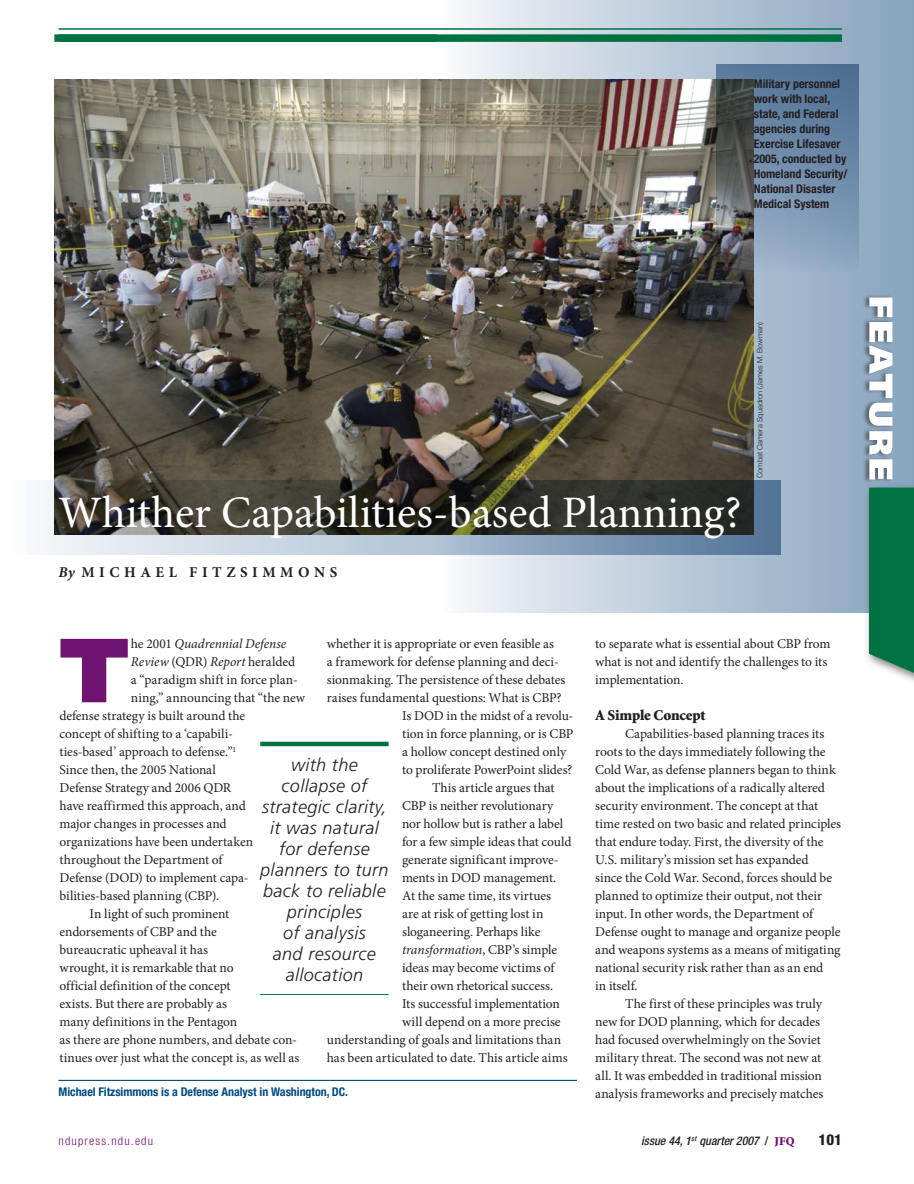
<style>
.page{position:relative;width:914px;height:1184px;background:#fff}
.page>*{position:absolute;margin:0;border:0;box-sizing:border-box;transform-origin:0 0}
.t1{font:900 90.9px "Frutiger LT Std";color:#701471}
.t2{font:45px "Minion Pro";color:#fff}
.t3{font:italic 300 18px/21px "Frutiger LT Std";letter-spacing:.02em;color:#231f20;text-align:center}
.t4{font:700 15px "Minion Pro";letter-spacing:.3em;color:#231f20}
.t5{font:900 15px "Minion Std";letter-spacing:-.01em;color:#231f20}
.t6{font:800 condensed 15px "Helvetica Neue LT Std";color:#231f20}
.t7{font:13.5px/18px "Minion Pro";letter-spacing:-.005em;color:#231f20}
.t8{font:italic 13.5px "Minion Pro";letter-spacing:-.005em;color:#231f20}
.t9{font:700 condensed 12px/15px "Helvetica Neue LT Std";color:#231f20}
.t10{font:700 condensed 12px "Helvetica Neue LT Std";letter-spacing:-.005em;color:#004a80}
.t11{font:italic 500 condensed 12px "Helvetica Neue LT Std";color:#231f20}
.t12{font:300 condensed 12px "Helvetica Neue LT Std";letter-spacing:.1em;color:#701471}
.t13{font:300 7.5px "Helvetica Neue LT Std";color:#231f20}
.s1{font-style:italic}
.s2{font-style:normal}
.s3{font-family:"Minion Std";font-weight:900;font-style:normal;font-stretch:normal;color:#701471}
</style>
<div class="page">
<div style="left:438px;top:0;width:476px;height:612px;background:linear-gradient(to right,#f5f6fa,#84a1bc)"></div>
<div style="left:260px;top:741px;width:128px;height:5px;background:#007242"></div>
<hr style="left:260px;top:994px;width:128px;height:1px;background:#007242">
<img style="left:54px;top:79px;width:699px;height:401px">
<div style="left:54px;top:34px;width:788px;height:8px;background:#007242"></div>
<hr style="left:58px;top:1079px;width:519px;height:2px;background:#004a80">
<svg style="left:42px;top:480px;width:738px;height:74px;background:#565b5b"></svg>
<svg style="left:716px;top:64px;width:142px;height:209px;background:#6a7f95"></svg>
<div style="left:864px;top:482px;width:50px;height:212px;background:#231f20;opacity:.6"></div>
<svg style="left:868px;top:487px;width:46px;height:194px;background:#1b7f56"></svg>
<div style="left:861px;top:293px;width:32px;height:190px;background:#231f20;opacity:.5"></div>
<svg style="left:868px;top:297px;width:24px;height:182px"></svg>
<hr style="left:58px;top:28px;width:784px;height:2px;background:#007242">
<svg style="left:908px;top:0;width:6px;height:5px"></svg>
<p class="t9" style="left:753px;top:76px;width:95px">Military personnel work with local, state, and Federal agencies during<br>Exercise Lifesaver<br>2005, conducted by<br>Homeland Security/<br>National Disaster<br>Medical System</p>
<h2 class="t2" style="left:58px;top:483px;width:684px">Whither Capabilities-based Planning?</h2>
<p class="t4" style="left:58px;top:561px;width:220px"><span class="s1">By</span> MICHAEL FITZSIMM</p>
<p class="t4" style="left:298px;top:561px;width:41px">ONS</p>
<p class="t13" style="left:755px;top:478px;width:158px;rotate:-90deg">Combat Camera Squadron (James M. Bowman)</p>
<h1 class="t1" style="left:60px;top:615px;width:71px">T</h1>
<p class="t8" style="left:131px;top:634px;width:157px"><span class="s2">he 2001</span> Quadrennial Defense</p>
<p class="t7" style="left:327px;top:635px;width:229px">whether it is appropriate or even feasible as</p>
<p class="t7" style="left:327px;top:653px;width:233px">a framework for defense planning and deci-</p>
<p class="t7" style="left:327px;top:671px;width:240px">sionmaking. The persistence of these debates</p>
<p class="t7" style="left:327px;top:689px;width:236px">raises fundamental questions: What is CBP?</p>
<p class="t7" style="left:402px;top:707px;width:173px">Is DOD in the midst of a revolu-</p>
<p class="t7" style="left:402px;top:725px;width:173px">tion in force planning, or is CBP</p>
<p class="t7" style="left:402px;top:743px;width:166px">a hollow concept destined only</p>
<p class="t7" style="left:402px;top:761px;width:172px">to proliferate PowerPoint slides?</p>
<p class="t7" style="left:432px;top:779px;width:124px">This article argues that</p>
<p class="t7" style="left:402px;top:797px;width:153px">CBP is neither revolutionary</p>
<p class="t7" style="left:402px;top:815px;width:162px">nor hollow but is rather a label</p>
<p class="t7" style="left:402px;top:833px;width:171px">for a few simple ideas that could</p>
<p class="t7" style="left:402px;top:851px;width:158px">generate significant improve-</p>
<p class="t7" style="left:402px;top:869px;width:156px">ments in DOD management.</p>
<p class="t7" style="left:402px;top:887px;width:150px">At the same time, its virtues</p>
<p class="t7" style="left:402px;top:905px;width:143px">are at risk of getting lost in</p>
<p class="t7" style="left:402px;top:923px;width:140px">sloganeering. Perhaps like</p>
<p class="t8" style="left:402px;top:940px;width:156px">transformation<span class="s2">, CBP’s simple</span></p>
<p class="t7" style="left:402px;top:959px;width:154px">ideas may become victims of</p>
<p class="t7" style="left:402px;top:977px;width:153px">their own rhetorical success.</p>
<p class="t7" style="left:402px;top:995px;width:159px">Its successful implementation</p>
<p class="t7" style="left:402px;top:1013px;width:160px">will depend on a more precise</p>
<p class="t7" style="left:327px;top:1031px;width:236px">understanding of goals and limitations than</p>
<p class="t7" style="left:327px;top:1049px;width:242px">has been articulated to date. This article aims</p>
<p class="t7" style="left:131px;top:653px;width:166px"><span class="s1">Review</span> (QDR) <span class="s1">Report</span> heralded</p>
<p class="t7" style="left:131px;top:671px;width:168px">a “paradigm shift in force plan-</p>
<p class="t7" style="left:131px;top:689px;width:176px">ning,” announcing that “the new</p>
<p class="t7" style="left:60px;top:707px;width:187px">defense strategy is built around the</p>
<p class="t7" style="left:60px;top:725px;width:175px">concept of shifting to a ‘capabili-</p>
<p class="t7" style="left:60px;top:743px;width:178px">ties-based’ approach to defense.”<sup>1</sup></p>
<p class="t7" style="left:60px;top:761px;width:158px">Since then, the 2005 National</p>
<p class="t7" style="left:60px;top:779px;width:173px">Defense Strategy and 2006 QDR</p>
<p class="t7" style="left:60px;top:797px;width:188px">have reaffirmed this approach, and</p>
<p class="t7" style="left:60px;top:815px;width:169px">major changes in processes and</p>
<p class="t7" style="left:60px;top:833px;width:195px">organizations have been undertaken</p>
<p class="t7" style="left:60px;top:851px;width:164px">throughout the Department of</p>
<p class="t7" style="left:60px;top:869px;width:191px">Defense (DOD) to implement capa-</p>
<p class="t7" style="left:60px;top:887px;width:161px">bilities-based planning (CBP).</p>
<p class="t7" style="left:90px;top:905px;width:141px">In light of such prominent</p>
<p class="t7" style="left:60px;top:923px;width:159px">endorsements of CBP and the</p>
<p class="t7" style="left:60px;top:941px;width:150px">bureaucratic upheaval it has</p>
<p class="t7" style="left:60px;top:959px;width:175px">wrought, it is remarkable that no</p>
<p class="t7" style="left:60px;top:977px;width:173px">official definition of the concept</p>
<p class="t7" style="left:60px;top:995px;width:169px">exists. But there are probably as</p>
<p class="t7" style="left:60px;top:1013px;width:179px">many definitions in the Pentagon</p>
<p class="t7" style="left:60px;top:1031px;width:239px">as there are phone numbers, and debate con-</p>
<p class="t7" style="left:60px;top:1049px;width:241px">tinues over just what the concept is, as well as</p>
<h3 class="t3" style="left:260px;top:754px;width:130px">with the collapse of strategic clarity, it was natural for defense planners to turn back to reliable principles<br>of analysis<br>and resource allocation</h3>
<p class="t10" style="left:58px;top:1084px;width:291px">Michael Fitzsimmons is a Defense Analyst in Washington, DC.</p>
<p class="t7" style="left:595px;top:635px;width:237px">to separate what is essential about CBP from what is not and identify the challenges to its implementation.</p>
<p class="t5" style="left:595px;top:708px;width:112px">A Simple Concept</p>
<p class="t7" style="left:595px;top:725px;width:247px;text-indent:30px">Capabilities-based planning traces its roots to the days immediately following the Cold War, as defense planners began to think about the implications of a radically altered security environment. The concept at that time rested on two basic and related principles that endure today. First, the diversity of the U.S. military’s mission set has expanded<br>since the Cold War. Second, forces should be planned to optimize their output, not their input. In other words, the Department of Defense ought to manage and organize people and weapons systems as a means of mitigating national security risk rather than as an end<br>in itself.</p>
<p class="t7" style="left:595px;top:995px;width:230px;text-indent:30px">The first of these principles was truly new for DOD planning, which for decades had focused overwhelmingly on the Soviet military threat. The second was not new at all. It was embedded in traditional mission analysis frameworks and precisely matches</p>
<p class="t12" style="left:58px;top:1134px;width:96px">ndupress.ndu.edu</p>
<p class="t11" style="left:641px;top:1133px;width:155px">issue 44, 1<sup>st</sup> quarter 2007 <span class="s2">/</span> <span class="s3">JFQ</span></p>
<p class="t6" style="left:818px;top:1130px;width:25px">101</p>
</div>
